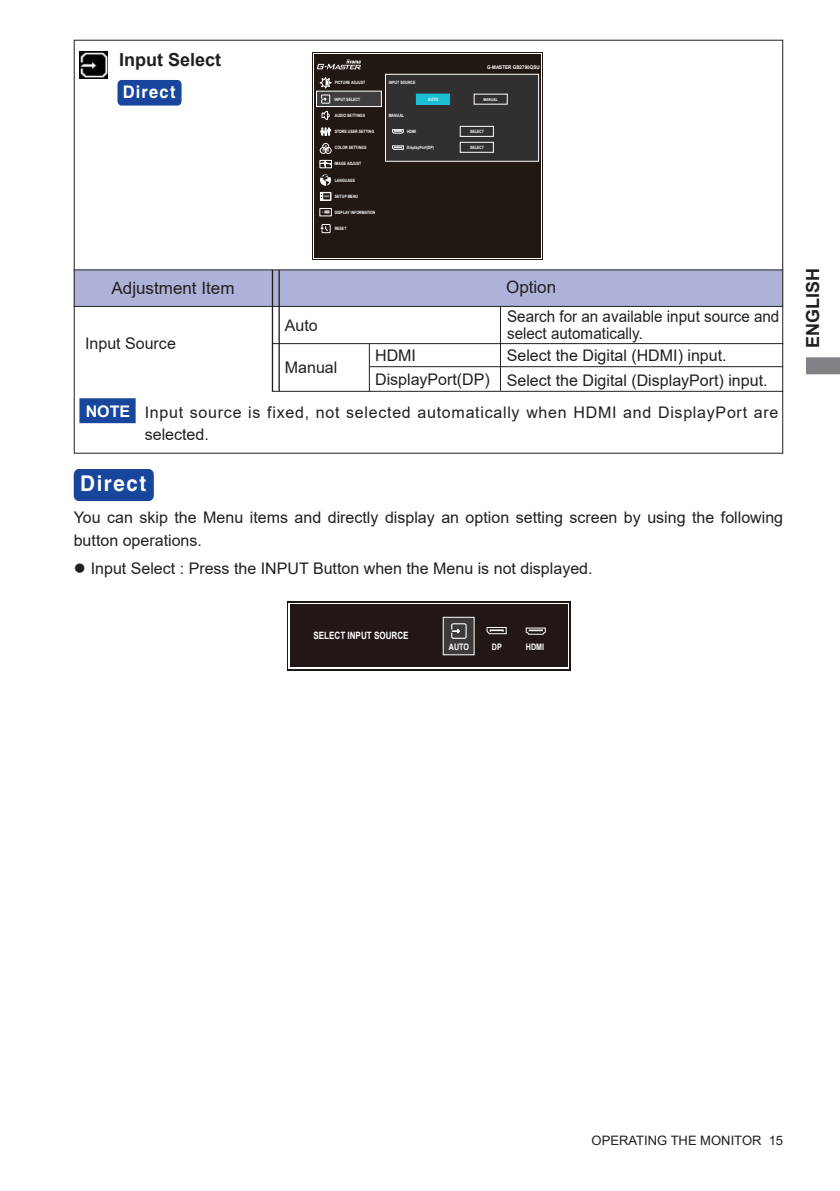
<style>
.page{position:relative;width:840px;height:1191px;background:#fff}
.page>*{position:absolute;margin:0;border:0;box-sizing:border-box;transform-origin:0 0}
.t1{font:700 21.6px "Helvetica";letter-spacing:.075em;color:#fff;scale:.95 1}
.t2{font:700 18px "Arial";color:#231f20}
.t3{font:700 17.4px "Helvetica";letter-spacing:.075em;color:#fff;scale:.95 1}
.t4{font:17px "Arial";color:#231f20}
.t5{font:16px/22.6px "Arial";color:#231f20}
.t6{font:16px/22.6px "Arial";letter-spacing:.045em;color:#231f20}
.t7{font:16px/17px "Arial";color:#231f20;scale:.95 1}
.t8{font:700 16px "Arial";color:#fff}
.t9{font:13px "Arial";color:#231f20}
.t10{font:700 10px "Arial";color:#fff;scale:.8 1}
.t11{font:700 9px "Arial";color:#fff;scale:.8 1}
.t12{font:700 5px "Arial";color:#fff;scale:.9 1}
.t13{font:700 4.4px "Arial";color:#fff;scale:.8 1}
.t14{font:700 4.2px "Arial";color:#fff;scale:.8 1}
</style>
<div class="page">
<svg style="left:806px;top:357px;width:33px;height:17px"></svg>
<div style="left:74px;top:270px;width:708px;height:36px;background:#aeb2d8;border:2px solid #aeb2d8"></div>
<hr style="left:74px;top:269px;width:708px;height:1px;background:#231f20">
<hr style="left:272px;top:270px;width:1px;height:121px;background:#231f20">
<hr style="left:278px;top:270px;width:2px;height:121px;background:#231f20">
<img style="left:80px;top:52px;width:27px;height:26px">
<hr style="left:74px;top:306px;width:708px;height:1px;background:#231f20">
<div style="left:118px;top:81px;width:63px;height:24px;background:#18469d;border-radius:3px"></div>
<div style="left:117px;top:80px;width:64px;height:26px;border:2px solid #18469d;border-radius:3px"></div>
<div style="left:75px;top:470px;width:78px;height:30px;background:#18469d;border-radius:4px"></div>
<div style="left:74px;top:469px;width:80px;height:32px;border:2px solid #18469d;border-radius:4px"></div>
<hr style="left:368px;top:344px;width:1px;height:47px;background:#231f20">
<hr style="left:369px;top:366px;width:413px;height:1px;background:#231f20">
<hr style="left:272px;top:391px;width:510px;height:1px;background:#231f20">
<hr style="left:272px;top:343px;width:510px;height:1px;background:#231f20">
<hr style="left:499px;top:307px;width:1px;height:84px;background:#231f20">
<div style="left:314px;top:54px;width:227px;height:204px;background:#211814"></div>
<div style="left:316px;top:91px;width:65px;height:16px;background:#3e3e3f"></div>
<div style="left:316px;top:91px;width:65px;height:16px;border:1px solid #fff"></div>
<div style="left:385px;top:74px;width:153px;height:87px;background:#312f30"></div>
<div style="left:385px;top:74px;width:153px;height:87px;border:1px solid #fff"></div>
<svg style="left:320px;top:77px;width:11px;height:11px"></svg>
<div style="left:319px;top:160px;width:12px;height:8px;border:1px solid #fff"></div>
<svg style="left:319px;top:161px;width:12px;height:7px"></svg>
<div style="left:322px;top:143px;width:7px;height:7px;border:1px solid #fff;border-radius:50%"></div>
<div style="left:320px;top:147px;width:6px;height:7px;border:1px solid #fff;border-radius:50%"></div>
<div style="left:325px;top:147px;width:6px;height:7px;border:1px solid #fff;border-radius:50%"></div>
<svg style="left:322px;top:145px;width:7px;height:6px"></svg>
<svg style="left:320px;top:174px;width:11px;height:12px"></svg>
<div style="left:321px;top:224px;width:9px;height:9px;border:1px solid #fff"></div>
<svg style="left:320px;top:226px;width:8px;height:5px"></svg>
<div style="left:321px;top:95px;width:9px;height:8px;border:1px solid #fff"></div>
<svg style="left:321px;top:111px;width:8px;height:9px"></svg>
<div style="left:320px;top:192px;width:11px;height:9px;border:1px solid #fff"></div>
<svg style="left:320px;top:192px;width:9px;height:8px"></svg>
<div style="left:319px;top:208px;width:12px;height:8px;border:1px solid #fff"></div>
<svg style="left:322px;top:211px;width:7px;height:2px"></svg>
<svg style="left:320px;top:128px;width:10px;height:7px"></svg>
<svg style="left:316px;top:59px;width:44px;height:10px"></svg>
<div style="left:459px;top:142px;width:34px;height:11px;border:1px solid #fff"></div>
<svg style="left:392px;top:129px;width:11px;height:5px"></svg>
<svg style="left:392px;top:145px;width:11px;height:5px"></svg>
<div style="left:416px;top:94px;width:33px;height:10px;background:#1cbed2"></div>
<div style="left:459px;top:126px;width:34px;height:11px;border:1px solid #fff"></div>
<div style="left:287px;top:601px;width:283px;height:70px;background:linear-gradient(to right,#221714,#221714)"></div>
<svg style="left:288px;top:603px;width:280px;height:65px"></svg>
<div style="left:290px;top:604px;width:277px;height:62px;background:#221714"></div>
<div style="left:443px;top:617px;width:31px;height:38px;background:#3e3a39"></div>
<div style="left:442px;top:617px;width:32px;height:38px;border:1px solid #fff"></div>
<div style="left:451px;top:623px;width:15px;height:16px;border:1px solid #fff;border-radius:2px"></div>
<svg style="left:452px;top:628px;width:7px;height:5px"></svg>
<svg style="left:486px;top:627px;width:20px;height:7px"></svg>
<svg style="left:525px;top:627px;width:21px;height:8px"></svg>
<div style="left:79px;top:398px;width:56px;height:25px;background:#18469d;border:2px solid #18469d"></div>
<p class="t2" style="left:119px;top:47px;width:104px">Input Select</p>
<p class="t3" style="left:123px;top:81px;width:57px">Direct</p>
<p class="t13" style="left:334px;top:80px;width:40px">PICTURE ADJUST</p>
<p class="t13" style="left:334px;top:96px;width:34px">INPUT SELECT</p>
<p class="t13" style="left:334px;top:112px;width:39px">AUDIO SETTINGS</p>
<p class="t13" style="left:334px;top:128px;width:51px">STORE USER SETTING</p>
<p class="t13" style="left:334px;top:145px;width:41px">COLOR SETTINGS</p>
<p class="t13" style="left:334px;top:177px;width:27px">LANGUAGE</p>
<p class="t13" style="left:334px;top:161px;width:35px">IMAGE ADJUST</p>
<p class="t13" style="left:335px;top:193px;width:31px">SETUP MENU</p>
<p class="t13" style="left:334px;top:209px;width:52px">DISPLAY INFORMATION</p>
<p class="t13" style="left:334px;top:225px;width:16px">RESET</p>
<p class="t12" style="left:487px;top:64px;width:60px">G-MASTER GB2790QSU</p>
<p class="t13" style="left:388px;top:80px;width:35px">INPUT SOURCE</p>
<p class="t13" style="left:388px;top:112px;width:21px">MANUAL</p>
<p class="t13" style="left:428px;top:96px;width:14px">AUTO</p>
<p class="t14" style="left:483px;top:96px;width:19px">MANUAL</p>
<p class="t13" style="left:469px;top:128px;width:19px">SELECT</p>
<p class="t13" style="left:407px;top:128px;width:13px">HDMI</p>
<p class="t13" style="left:406px;top:144px;width:35px">DisplayPort(DP)</p>
<p class="t13" style="left:469px;top:144px;width:19px">SELECT</p>
<p class="t4" style="left:111px;top:276px;width:124px">Adjustment Item</p>
<p class="t4" style="left:506px;top:276px;width:52px">Option</p>
<p class="t5" style="left:85px;top:332px;width:92px">Input Source</p>
<p class="t5" style="left:285px;top:314px;width:34px">Auto</p>
<p class="t5" style="left:285px;top:356px;width:54px">Manual</p>
<p class="t7" style="left:506px;top:308px;width:288px">Search for an available input source and select automatically.</p>
<p class="t5" style="left:375px;top:342px;width:394px;line-height:25.8px;text-indent:132px">Select the Digital (HDMI) input.<br>DisplayPort(DP) Select the Digital (DisplayPort) input.</p>
<p class="t5" style="left:375px;top:344px;width:42px">HDMI</p>
<p class="t8" style="left:86px;top:400px;width:46px">NOTE</p>
<p class="t6" style="left:145px;top:400px;width:634px">Input source is fixed, not selected automatically when HDMI and DisplayPort are selected.</p>
<h1 class="t1" style="left:80px;top:470px;width:71px">Direct</h1>
<p class="t5" style="left:74px;top:506px;width:710px">You can skip the Menu items and directly display an option setting screen by using the following button operations.</p>
<p class="t5" style="left:74px;top:557px;width:520px">● Input Select : Press the INPUT Button when the Menu is not displayed.</p>
<p class="t10" style="left:313px;top:628px;width:120px">SELECT INPUT SOURCE</p>
<p class="t11" style="left:448px;top:640px;width:27px">AUTO</p>
<p class="t11" style="left:491px;top:640px;width:14px">DP</p>
<p class="t11" style="left:525px;top:640px;width:24px">HDMI</p>
<p class="t2" style="left:799px;top:348px;width:82px;rotate:-90deg">ENGLISH</p>
<p class="t9" style="left:591px;top:1131px;width:193px">OPERATING THE MONITOR 15</p>
</div>
